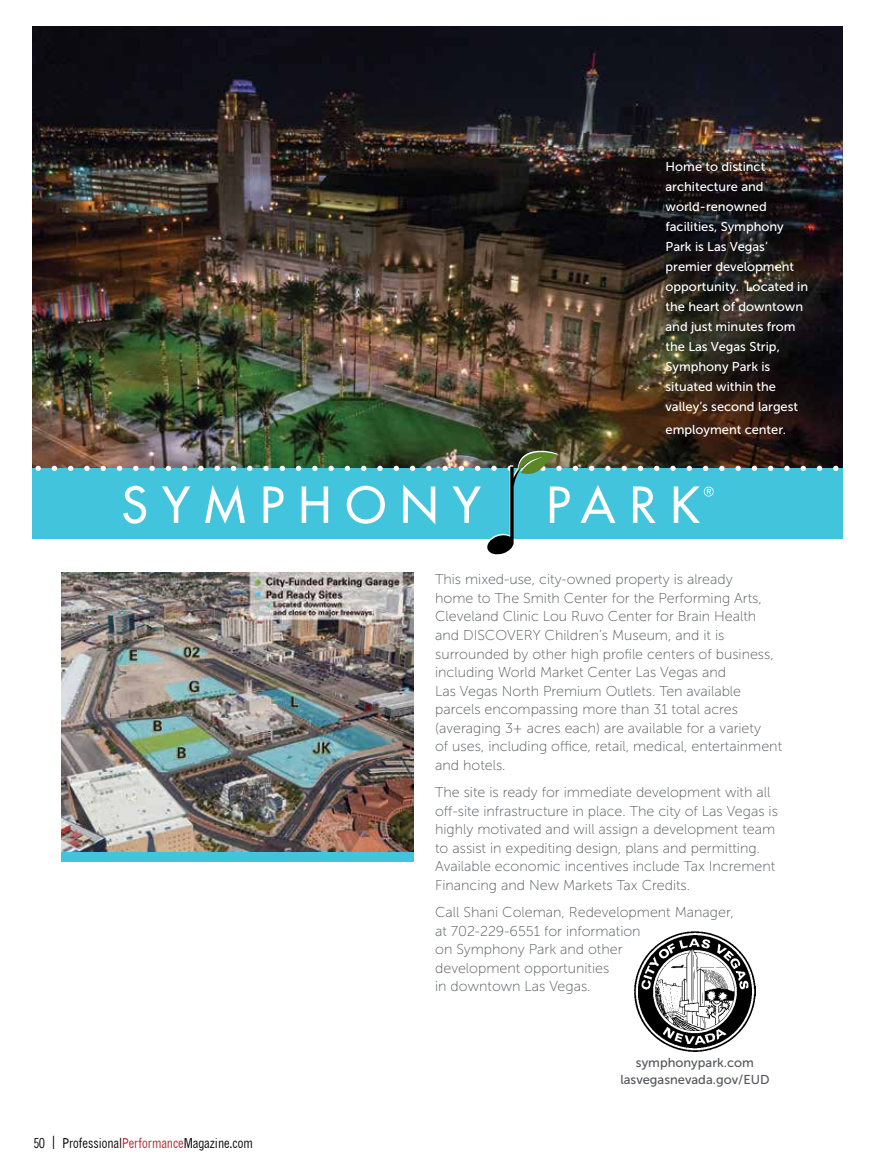
<style>
.page{position:relative;width:891px;height:1161px;background:#fff}
.page>*{position:absolute;margin:0;border:0;box-sizing:border-box;transform-origin:0 0}
.t1{font:14.25px/18.6px "Museo Sans 100";color:#54565a}
.t2{font:13.5px "Quick Type II Condensed";color:#000}
.t3{font:12.9px/20px "Museo Sans 500";color:#fff}
.t4{font:12.9px/17.1px "Museo Sans 500";color:#54565a;text-align:center}
.s1{font-size:18px}
.s2{color:#b4232a}
</style>
<div class="page">
<img style="left:32px;top:27px;width:811px;height:420px">
<svg style="left:32px;top:447px;width:811px;height:108px"></svg>
<img style="left:61px;top:573px;width:353px;height:279px">
<div style="left:61px;top:852px;width:353px;height:9px;background:#42c4dd"></div>
<img style="left:635px;top:931px;width:121px;height:120px">
<p class="t2" style="left:33px;top:1136px;width:221px">50 <span class="s1">I</span> Professional<span class="s2">Performance</span>Magazine.com</p>
<p class="t3" style="left:666px;top:157px;width:144px">Home to distinct architecture and world-renowned facilities, Symphony<br>Park is Las Vegas’ premier development opportunity. Located in the heart of downtown and just minutes from the Las Vegas Strip,<br>Symphony Park is situated within the valley’s second largest</p>
<p class="t3" style="left:666px;top:420px;width:122px">employment center.</p>
<p class="t1" style="left:435px;top:570px;width:348px">This mixed-use, city-owned property is already<br>home to The Smith Center for the Performing Arts, Cleveland Clinic Lou Ruvo Center for Brain Health and DISCOVERY Children’s Museum, and it is surrounded by other high profile centers of business, including World Market Center Las Vegas and<br>Las Vegas North Premium Outlets. Ten available parcels encompassing more than 31 total acres (averaging 3+ acres each) are available for a variety<br>of uses, including office, retail, medical, entertainment and hotels.</p>
<p class="t1" style="left:435px;top:783px;width:344px">The site is ready for immediate development with all off-site infrastructure in place. The city of Las Vegas is highly motivated and will assign a development team to assist in expediting design, plans and permitting.<br>Available economic incentives include Tax Increment Financing and New Markets Tax Credits.</p>
<p class="t1" style="left:435px;top:903px;width:300px">Call Shani Coleman, Redevelopment Manager, at 702-229-6551 for information<br>on Symphony Park and other<br>development opportunities<br>in downtown Las Vegas.</p>
<p class="t4" style="left:620px;top:1054px;width:151px">symphonypark.com lasvegasnevada.gov/EUD</p>
</div>
